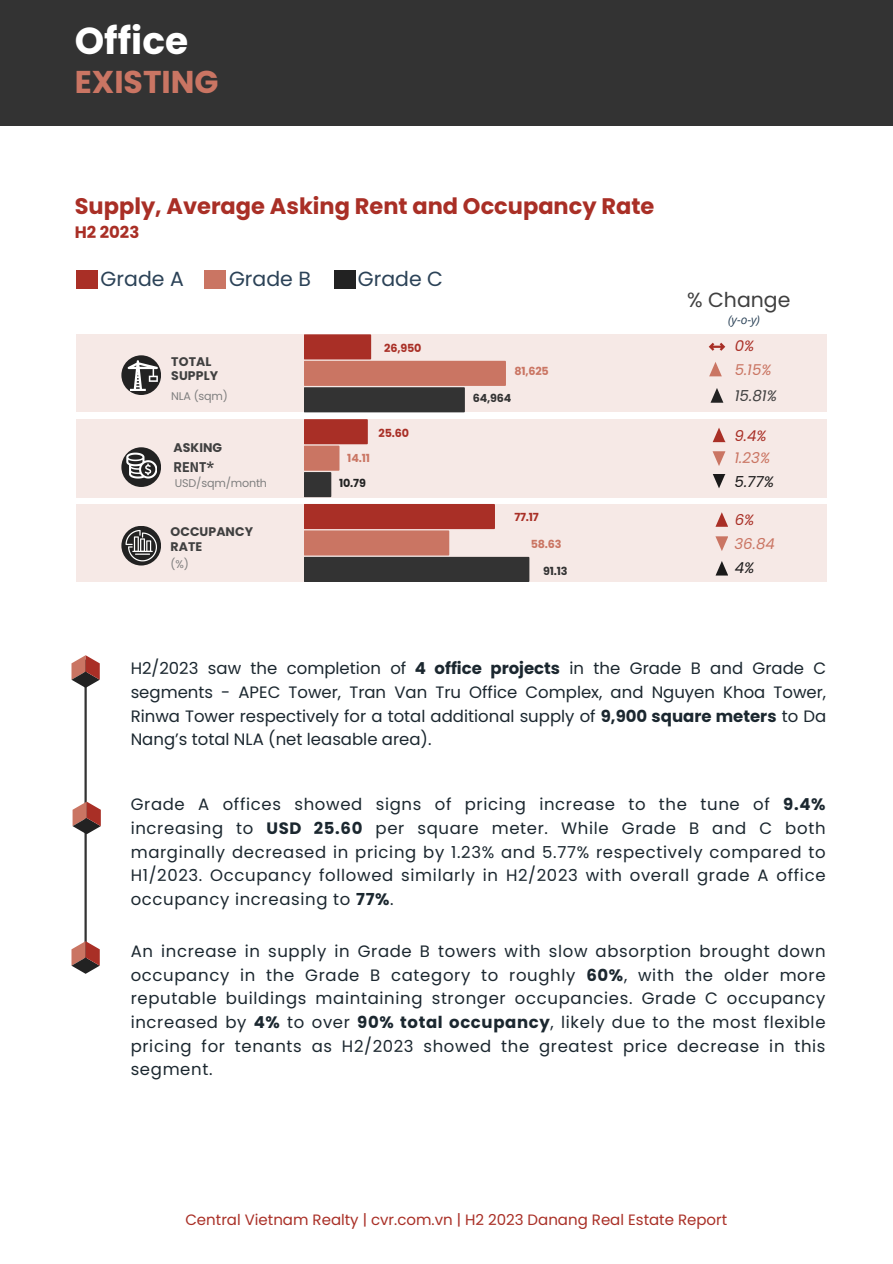
<style>
.page{position:relative;width:893px;height:1264px;background:#fff}
.page>*{position:absolute;margin:0;border:0;box-sizing:border-box;transform-origin:0 0}
.t1{font:700 37.5px "Poppins";color:#fff}
.t2{font:700 31.5px "Poppins";color:#ca7563}
.t3{font:700 22.5px "Poppins";color:#a92f26}
.t4{font:20.4px "Poppins";color:#2b4257}
.t5{font:20.4px "Poppins";color:#404040}
.t6{font:16.5px/23.7px "Poppins";letter-spacing:.04em;color:#1b272f;text-align:justify}
.t7{font:700 16.5px "Poppins";color:#a92f26}
.t8{font:italic 15.15px "Poppins";color:#1b1a1a}
.t9{font:italic 15.15px "Poppins";color:#414141}
.t10{font:15px "Poppins";color:#a92f26}
.t11{font:italic 14.85px "Poppins";letter-spacing:.005em;color:#ca7563}
.t12{font:italic 14.85px "Poppins";color:#a92f26}
.t13{font:700 13.95px "IBM Plex Sans Cond";color:#404040}
.t14{font:700 12.45px/14.5px "Poppins";letter-spacing:.005em;color:#404040}
.t15{font:italic 11.85px "Open Sans";color:#2b4257}
.t16{font:11.1px "Poppins";letter-spacing:-.015em;color:#7f7f7f}
.t17{font:700 11.1px "Poppins";letter-spacing:-.015em;color:#a92f26}
.t18{font:700 11.1px "Poppins";letter-spacing:-.015em;color:#ca7563}
.t19{font:700 11.1px "Poppins";letter-spacing:-.015em;color:#333}
.t20{font:700 11.1px "Poppins";color:#222}
.s1{font-weight:700}
</style>
<div class="page">
<div style="left:0;top:0;width:892px;height:126px;background:#333"></div>
<div style="left:76px;top:419px;width:750px;height:78px;background:#f6e9e6"></div>
<div style="left:76px;top:504px;width:750px;height:78px;background:#f6e9e6"></div>
<div style="left:76px;top:270px;width:21px;height:19px;background:#a92f26"></div>
<div style="left:76px;top:334px;width:750px;height:78px;background:#f6e9e6"></div>
<div style="left:204px;top:270px;width:21px;height:19px;background:#ca7563"></div>
<div style="left:334px;top:270px;width:21px;height:19px;background:#222"></div>
<svg style="left:121px;top:355px;width:40px;height:40px"></svg>
<svg style="left:128px;top:360px;width:30px;height:30px"></svg>
<svg style="left:121px;top:447px;width:40px;height:40px"></svg>
<svg style="left:126px;top:452px;width:30px;height:26px"></svg>
<div style="left:121px;top:526px;width:40px;height:39px;background:#222;border-radius:50%"></div>
<svg style="left:125px;top:530px;width:32px;height:31px"></svg>
<svg style="left:305px;top:334px;width:201px;height:78px"></svg>
<svg style="left:305px;top:419px;width:63px;height:78px"></svg>
<svg style="left:305px;top:504px;width:224px;height:78px"></svg>
<svg style="left:712px;top:474px;width:13px;height:14px"></svg>
<svg style="left:712px;top:428px;width:13px;height:14px"></svg>
<svg style="left:713px;top:452px;width:12px;height:14px"></svg>
<svg style="left:716px;top:512px;width:11px;height:14px"></svg>
<svg style="left:715px;top:537px;width:12px;height:14px"></svg>
<svg style="left:715px;top:561px;width:12px;height:14px"></svg>
<svg style="left:708px;top:343px;width:17px;height:7px"></svg>
<svg style="left:711px;top:388px;width:12px;height:14px"></svg>
<hr style="left:84px;top:659px;width:3px;height:303px;background:#333">
<svg style="left:71px;top:655px;width:29px;height:33px"></svg>
<svg style="left:73px;top:801px;width:28px;height:33px"></svg>
<svg style="left:71px;top:941px;width:29px;height:32px"></svg>
<svg style="left:709px;top:362px;width:12px;height:14px"></svg>
<h1 class="t1" style="left:75px;top:14px;width:115px">Office</h1>
<h2 class="t2" style="left:75px;top:60px;width:145px">EXISTING</h2>
<h4 class="t3" style="left:75px;top:191px;width:581px">Supply, Average Asking Rent and Occupancy Rate</h4>
<h4 class="t7" style="left:75px;top:221px;width:66px">H2 2023</h4>
<h4 class="t4" style="left:229px;top:264px;width:83px">Grade B</h4>
<h4 class="t4" style="left:358px;top:264px;width:87px">Grade C</h4>
<h3 class="t4" style="left:101px;top:264px;width:85px">Grade A</h3>
<p class="t14" style="left:171px;top:354px;width:48px">TOTAL<br>SUPPLY</p>
<p class="t16" style="left:171px;top:388px;width:58px">NLA (sqm)</p>
<p class="t14" style="left:173px;top:440px;width:50px">ASKING</p>
<p class="t13" style="left:173px;top:458px;width:42px">RENT*</p>
<p class="t16" style="left:175px;top:475px;width:94px">USD/sqm/month</p>
<p class="t14" style="left:170px;top:524px;width:84px">OCCUPANCY<br>RATE</p>
<h5 class="t16" style="left:170px;top:556px;width:20px">(%)</h5>
<p class="t17" style="left:384px;top:340px;width:39px">26,950</p>
<h6 class="t18" style="left:347px;top:450px;width:24px">14.11</h6>
<p class="t20" style="left:339px;top:475px;width:28px">10.79</p>
<p class="t17" style="left:378px;top:425px;width:32px">25.60</p>
<p class="t18" style="left:514px;top:364px;width:36px">81,625</p>
<p class="t19" style="left:473px;top:390px;width:40px">64,964</p>
<p class="t17" style="left:514px;top:509px;width:26px">77.17</p>
<h5 class="t18" style="left:530px;top:537px;width:32px">58.63</h5>
<p class="t19" style="left:543px;top:563px;width:26px">91.13</p>
<h4 class="t5" style="left:687px;top:286px;width:105px">% Change</h4>
<p class="t15" style="left:728px;top:311px;width:33px">(y-o-y)</p>
<h5 class="t12" style="left:734px;top:335px;width:21px">0%</h5>
<p class="t9" style="left:734px;top:385px;width:44px">15.81%</p>
<h5 class="t11" style="left:734px;top:359px;width:38px">5.15%</h5>
<h5 class="t12" style="left:734px;top:425px;width:34px">9.4%</h5>
<p class="t8" style="left:734px;top:471px;width:41px">5.77%</p>
<h5 class="t11" style="left:734px;top:447px;width:37px">1.23%</h5>
<p class="t12" style="left:734px;top:509px;width:21px">6%</p>
<p class="t11" style="left:734px;top:533px;width:42px">36.84</p>
<p class="t8" style="left:734px;top:557px;width:21px">4%</p>
<p class="t6" style="left:131px;top:656px;width:697px">H2/2023 saw the completion of <span class="s1">4 office projects</span> in the Grade B and Grade C segments - APEC Tower, Tran Van Tru Office Complex, and Nguyen Khoa Tower, Rinwa Tower respectively for a total additional supply of <span class="s1">9,900 square meters</span> to Da Nang’s total NLA (net leasable area).</p>
<p class="t6" style="left:131px;top:792px;width:696px">Grade A offices showed signs of pricing increase to the tune of <span class="s1">9.4% </span>increasing to <span class="s1">USD 25.60</span> per square meter. While Grade B and C both marginally decreased in pricing by 1.23% and 5.77% respectively compared to H1/2023. Occupancy followed similarly in H2/2023 with overall grade A office occupancy increasing to <span class="s1">77%</span>.</p>
<p class="t6" style="left:131px;top:939px;width:696px">An increase in supply in Grade B towers with slow absorption brought down occupancy in the Grade B category to roughly <span class="s1">60%</span>, with the older more reputable buildings maintaining stronger occupancies. Grade C occupancy increased by <span class="s1">4%</span> to over <span class="s1">90% total occupancy</span>, likely due to the most flexible pricing for tenants as H2/2023 showed the greatest price decrease in this segment.</p>
<p class="t10" style="left:185px;top:1208px;width:543px">Central Vietnam Realty | cvr.com.vn | H2 2023 Danang Real Estate Report</p>
</div>
